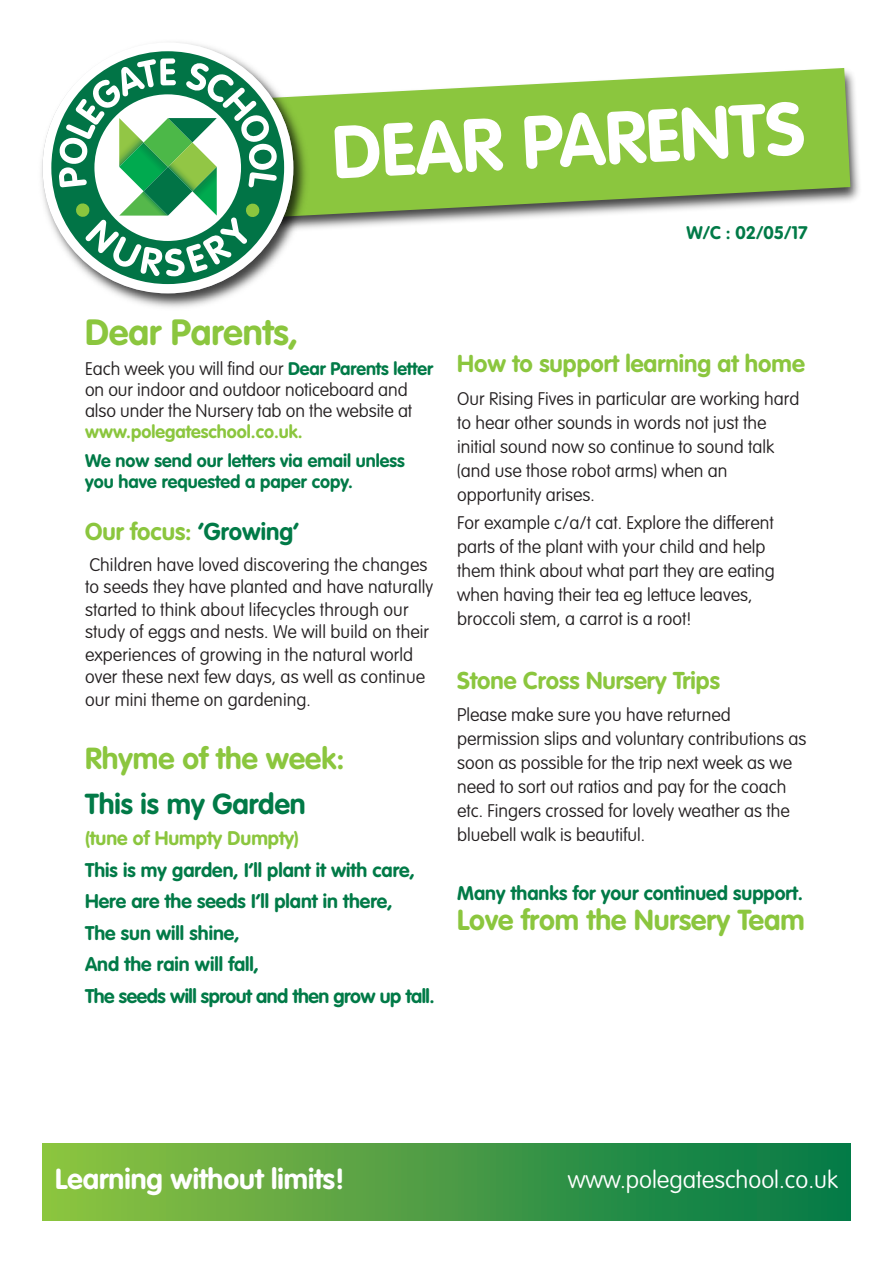
<style>
.page{position:relative;width:893px;height:1263px;background:#fff}
.page>*{position:absolute;margin:0;border:0;box-sizing:border-box;transform-origin:0 0}
.t1{font:700 73.5px "VAG Rounded";color:#fff}
.t2{font:700 36px "VAG Rounded";color:#8bc63e}
.t3{font:700 30px "VAG Rounded";color:#8bc63e}
.t4{font:700 28.5px "VAG Rounded";color:#fff}
.t5{font:700 28.5px "VAG Rounded";color:#8bc63e}
.t6{font:700 28.5px "VAG Rounded";color:#017a47}
.t7{font:700 24px "VAG Rounded";color:#8bc63e}
.t8{font:100 24px "VAG Rounded";color:#fff}
.t9{font:700 19.5px/31.5px "VAG Rounded";color:#017a47}
.t10{font:700 19.5px "VAG Rounded";color:#8bc63e}
.t11{font:100 18px/24px "VAG Rounded";color:#231f20}
.t12{font:700 18px/21px "VAG Rounded";color:#017a47}
.t13{font:700 18px "VAG Rounded";color:#8bc63e}
.s1{font-weight:700;color:#017a47}
.s2{color:#017a47}
</style>
<div class="page">
<img style="left:312px;top:73px;width:548px;height:156px">
<svg style="left:312px;top:68px;width:538px;height:159px;fill:#8bc63e"></svg>
<img style="left:41px;top:42px;width:271px;height:266px">
<svg style="left:43px;top:43px;width:250px;height:250px"></svg>
<svg style="left:51px;top:51px;width:233px;height:233px"></svg>
<svg style="left:58px;top:58px;width:219px;height:218px"></svg>
<div style="left:43px;top:1144px;width:807px;height:76px;background:linear-gradient(to right,#91c241,#007749)"></div>
<h1 class="t1" style="left:331px;top:122px;width:475px;rotate:-3deg">DEAR PARENTS</h1>
<p class="t12" style="left:686px;top:223px;width:123px">W/C : 02/05/17</p>
<h2 class="t2" style="left:85px;top:318px;width:215px">Dear Parents,</h2>
<p class="t11" style="left:85px;top:359px;width:349px;line-height:21px">Each week you will find our <span class="s1">Dear Parents letter </span>on our indoor and outdoor noticeboard and also under the Nursery tab on the website at</p>
<p class="t13" style="left:85px;top:424px;width:219px">www.polegateschool.co.uk.</p>
<p class="t12" style="left:85px;top:452px;width:321px">We now send our letters via email unless you have requested a paper copy.</p>
<h3 class="t7" style="left:85px;top:521px;width:215px">Our focus: <span class="s2">‘Growing’</span></h3>
<p class="t11" style="left:85px;top:555px;width:350px;line-height:22.5px">Children have loved discovering the changes to seeds they have planted and have naturally started to think about lifecycles through our study of eggs and nests. We will build on their experiences of growing in the natural world over these next few days, as well as continue our mini theme on gardening.</p>
<h3 class="t3" style="left:85px;top:746px;width:261px">Rhyme of the week:</h3>
<h3 class="t6" style="left:85px;top:792px;width:222px">This is my Garden</h3>
<p class="t10" style="left:85px;top:830px;width:215px">(tune of Humpty Dumpty)</p>
<p class="t9" style="left:85px;top:855px;width:351px">This is my garden, I’ll plant it with care,<br>Here are the seeds I’ll plant in there,<br>The sun will shine,<br>And the rain will fall,<br>The seeds will sprout and then grow up tall.</p>
<h3 class="t7" style="left:457px;top:354px;width:349px">How to support learning at home</h3>
<p class="t11" style="left:457px;top:388px;width:344px">Our Rising Fives in particular are working hard to hear other sounds in words not just the initial sound now so continue to sound talk (and use those robot arms) when an opportunity arises.</p>
<p class="t11" style="left:457px;top:512px;width:319px">For example c/a/t cat. Explore the different parts of the plant with your child and help them think about what part they are eating when having their tea eg lettuce leaves, broccoli stem, a carrot is a root!</p>
<h3 class="t7" style="left:457px;top:670px;width:264px">Stone Cross Nursery Trips</h3>
<p class="t11" style="left:457px;top:704px;width:351px">Please make sure you have returned permission slips and voluntary contributions as soon as possible for the trip next week as we need to sort out ratios and pay for the coach etc. Fingers crossed for lovely weather as the bluebell walk is beautiful.</p>
<p class="t9" style="left:457px;top:879px;width:347px">Many thanks for your continued support.</p>
<h3 class="t5" style="left:457px;top:908px;width:349px">Love from the Nursery Team</h3>
<h3 class="t4" style="left:55px;top:1167px;width:291px">Learning without limits!</h3>
<h3 class="t8" style="left:568px;top:1169px;width:271px">www.polegateschool.co.uk</h3>
</div>
